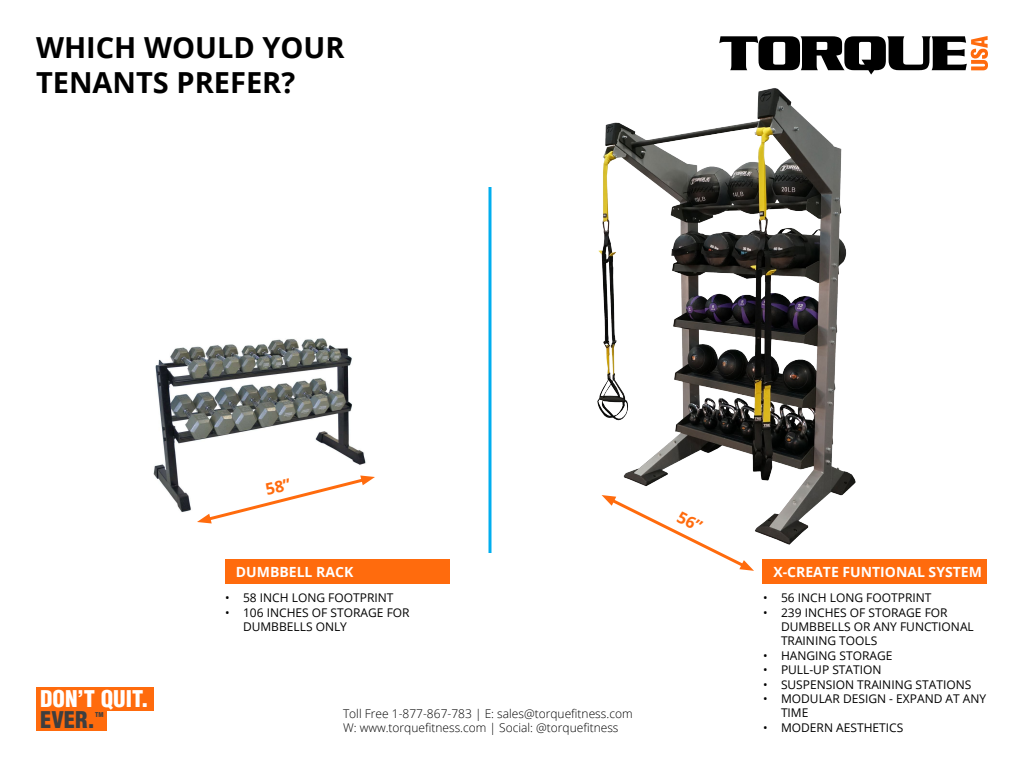
<style>
.page{position:relative;width:1024px;height:768px;background:#fff}
.page>*{position:absolute;margin:0;border:0;box-sizing:border-box;transform-origin:0 0}
.t1{font:700 29px/34.8px "Open Sans";color:#000}
.t2{font:900 condensed 22.5px/21.7px "Helvetica LT Std";color:#fff}
.t3{font:700 14px "Open Sans";color:#fff}
.t4{font:12px/14.4px "Open Sans";color:#000}
.t5{font:300 12px "Open Sans";color:#000}
.t6{font:900 condensed 6.6px "Helvetica LT Std";color:#3e3e3f}
.s1{color:#3e3e3f}
</style>
<div class="page">
<img style="left:153px;top:338px;width:177px;height:174px">
<svg style="left:719px;top:36px;width:269px;height:31px"></svg>
<div style="left:37px;top:688px;width:117px;height:23px;background:#ff6b0d"></div>
<div style="left:37px;top:707px;width:70px;height:24px;background:#ff6b0d"></div>
<img style="left:330px;top:67px;width:658px;height:478px">
<div style="left:225px;top:559px;width:225px;height:25px;background:#ff6b0d"></div>
<div style="left:762px;top:559px;width:226px;height:25px;background:#ff6b0d"></div>
<svg style="left:488px;top:187px;width:4px;height:366px"></svg>
<svg style="left:197px;top:475px;width:178px;height:49px"></svg>
<svg style="left:602px;top:495px;width:152px;height:76px"></svg>
<p class="t1" style="left:36px;top:30px;width:310px">WHICH WOULD YOUR<br>TENANTS PREFER?</p>
<p class="t2" style="left:40px;top:687px;width:110px">DON’T QUIT.<br><span class="s1">EVER.</span></p>
<p class="t6" style="left:95px;top:710px;width:10px">TM</p>
<p class="t3" style="left:236px;top:562px;width:119px">DUMBBELL RACK</p>
<p class="t3" style="left:773px;top:562px;width:210px">X-CREATE FUNTIONAL SYSTEM</p>
<p class="t4" style="left:225px;top:590px;width:170px">• 58 INCH LONG FOOTPRINT</p>
<p class="t4" style="left:243px;top:605px;width:168px;text-indent:-18px">• 106 INCHES OF STORAGE FOR<br>DUMBBELLS ONLY</p>
<p class="t4" style="left:763px;top:590px;width:170px">• 56 INCH LONG FOOTPRINT</p>
<p class="t4" style="left:781px;top:605px;width:194px;text-indent:-18px">• 239 INCHES OF STORAGE FOR<br>DUMBBELLS OR ANY FUNCTIONAL<br>TRAINING TOOLS</p>
<p class="t4" style="left:763px;top:648px;width:131px">• HANGING STORAGE</p>
<p class="t4" style="left:763px;top:662px;width:120px">• PULL-UP STATION</p>
<p class="t4" style="left:763px;top:677px;width:210px">• SUSPENSION TRAINING STATIONS</p>
<p class="t4" style="left:781px;top:691px;width:207px;text-indent:-18px">• MODULAR DESIGN - EXPAND AT ANY<br>TIME</p>
<p class="t4" style="left:763px;top:720px;width:142px">• MODERN AESTHETICS</p>
<p class="t5" style="left:343px;top:705px;width:291px">Toll Free 1-877-867-783 | E: sales@torquefitness.com</p>
<p class="t5" style="left:343px;top:719px;width:277px">W: www.torquefitness.com | Social: @torquefitness</p>
</div>
